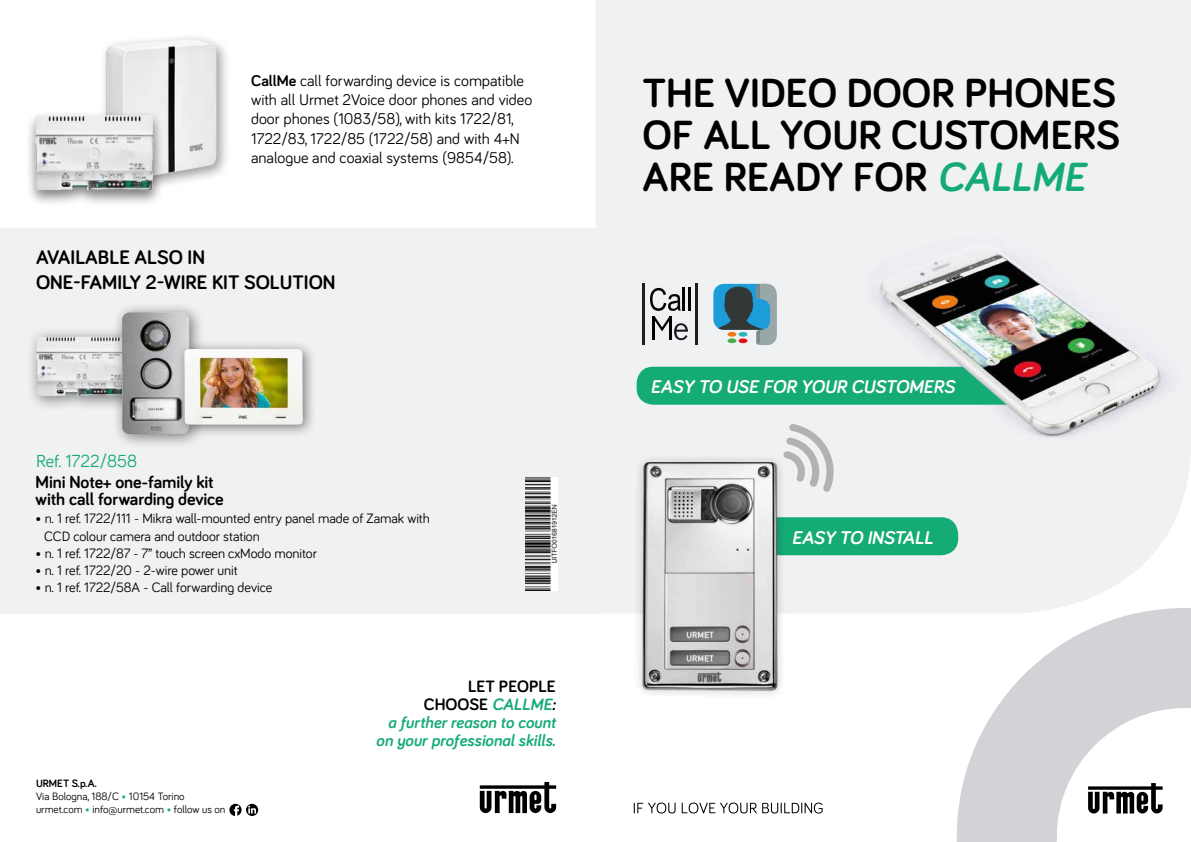
<style>
.page{position:relative;width:1191px;height:842px;background:#fff}
.page>*{position:absolute;margin:0;border:0;box-sizing:border-box;transform-origin:0 0}
.t1{font:700 42px/42px "Bariol";color:#000;text-align:justify}
.t2{font:700 20.3px/24.3px "Bariol";color:#000}
.t3{font:italic 700 19px "Bariol";color:#fff}
.t4{font:700 18px/16.8px "Bariol";letter-spacing:-.005em;color:#000}
.t5{font:18px "Bariol";color:#15ab74}
.t6{font:italic 700 17px/18px "Bariol";color:#15ab74;text-align:right}
.t7{font:16px/19.2px "Bariol";color:#000}
.t8{font:14px/18px "Bariol";letter-spacing:-.005em;color:#000}
.t9{font:11px/13.2px "Bariol";color:#000}
.s1{font-weight:700}
.s2{color:#15ab74}
.s3{font-style:normal;color:#000}
.s4{color:#000}
.s5{font-style:italic;color:#15ab74}
</style>
<div class="page">
<div style="left:595px;top:0;width:596px;height:613px;background:#f0f1f2"></div>
<div style="left:0;top:228px;width:595px;height:385px;background:#f0f1f2"></div>
<div style="left:713px;top:284px;width:61px;height:46px;background:#1d9dd8;border-radius:10px"></div>
<svg style="left:717px;top:284px;width:60px;height:61px"></svg>
<svg style="left:756px;top:327px;width:4px;height:17px"></svg>
<svg style="left:756px;top:284px;width:4px;height:18px"></svg>
<hr style="left:642px;top:283px;width:3px;height:62px;background:#1e1f1d">
<hr style="left:695px;top:283px;width:3px;height:62px;background:#1e1f1d">
<svg style="left:650px;top:288px;width:31px;height:23px"></svg>
<hr style="left:682px;top:288px;width:3px;height:23px;background:#030304">
<hr style="left:688px;top:288px;width:2px;height:23px;background:#030304">
<svg style="left:653px;top:317px;width:35px;height:23px"></svg>
<svg style="left:783px;top:424px;width:52px;height:68px"></svg>
<div style="left:797px;top:517px;width:161px;height:38px;background:#15ab74"></div>
<img style="left:821px;top:237px;width:361px;height:225px">
<img style="left:629px;top:451px;width:168px;height:244px">
<svg style="left:636px;top:367px;width:370px;height:38px;background:#20ab78"></svg>
<div style="left:25px;top:326px;width:121px;height:86px;background:#000;opacity:.5"></div>
<img style="left:36px;top:337px;width:76px;height:59px">
<div style="left:112px;top:302px;width:93px;height:148px;background:#000;opacity:.5"></div>
<img style="left:122px;top:312px;width:67px;height:122px">
<div style="left:175px;top:340px;width:142px;height:99px;background:#000;opacity:.5"></div>
<img style="left:184px;top:349px;width:119px;height:76px">
<div style="left:99px;top:33px;width:132px;height:161px;background:#000;opacity:.4"></div>
<img style="left:106px;top:39px;width:110px;height:141px">
<div style="left:24px;top:110px;width:140px;height:97px;background:#000;opacity:.5"></div>
<img style="left:35px;top:115px;width:119px;height:75px">
<svg style="left:480px;top:782px;width:76px;height:31px"></svg>
<svg style="left:956px;top:608px;width:235px;height:234px;fill:#d3d2d6"></svg>
<svg style="left:1088px;top:783px;width:74px;height:30px"></svg>
<svg style="left:229px;top:804px;width:29px;height:12px"></svg>
<svg style="left:634px;top:802px;width:41px;height:11px"></svg>
<svg style="left:681px;top:802px;width:75px;height:11px"></svg>
<svg style="left:762px;top:802px;width:60px;height:11px"></svg>
<img style="left:525px;top:477px;width:32px;height:113px">
<p class="t7" style="left:251px;top:70px;width:282px"><span class="s1">CallMe</span> call forwarding device is compatible with all Urmet 2Voice door phones and video door phones (1083/58), with kits 1722/81, 1722/83, 1722/85 (1722/58) and with 4+N analogue and coaxial systems (9854/58).</p>
<h2 class="t2" style="left:36px;top:245px;width:301px">AVAILABLE ALSO IN<br>ONE-FAMILY 2-WIRE KIT SOLUTION</h2>
<p class="t5" style="left:36px;top:449px;width:102px">Ref. 1722/858</p>
<p class="t4" style="left:36px;top:473px;width:190px">Mini Note+ one-family kit with call forwarding device</p>
<p class="t8" style="left:44px;top:509px;width:387px;text-indent:-8px">• n. 1 ref. 1722/111 - Mikra wall-mounted entry panel made of Zamak with<br>CCD colour camera and outdoor station</p>
<p class="t8" style="left:36px;top:544px;width:283px">• n. 1 ref. 1722/87 - 7” touch screen cxModo monitor</p>
<p class="t8" style="left:36px;top:560px;width:204px">• n. 1 ref. 1722/20 - 2-wire power unit</p>
<p class="t8" style="left:36px;top:577px;width:238px">• n. 1 ref. 1722/58A - Call forwarding device</p>
<p class="t9" style="left:36px;top:776px;width:191px"><span class="s1">URMET S.p.A.<br></span>Via Bologna, 188/C <span class="s2">•</span> 10154 Torino urmet.com <span class="s2">•</span> info@urmet.com <span class="s2">•</span> follow us on</p>
<p class="t6" style="left:376px;top:676px;width:181px"><span class="s3">LET PEOPLE<br>CHOOSE</span> CALLME<span class="s4">:<br></span>a further reason to count on your professional skills.</p>
<h1 class="t1" style="left:642px;top:70px;width:479px">THE VIDEO DOOR PHONES OF ALL YOUR CUSTOMERS ARE READY FOR <span class="s5">CALLME</span></h1>
<h3 class="t3" style="left:650px;top:374px;width:306px">EASY TO USE FOR YOUR CUSTOMERS</h3>
<h3 class="t3" style="left:791px;top:525px;width:143px">EASY TO INSTALL</h3>
</div>
